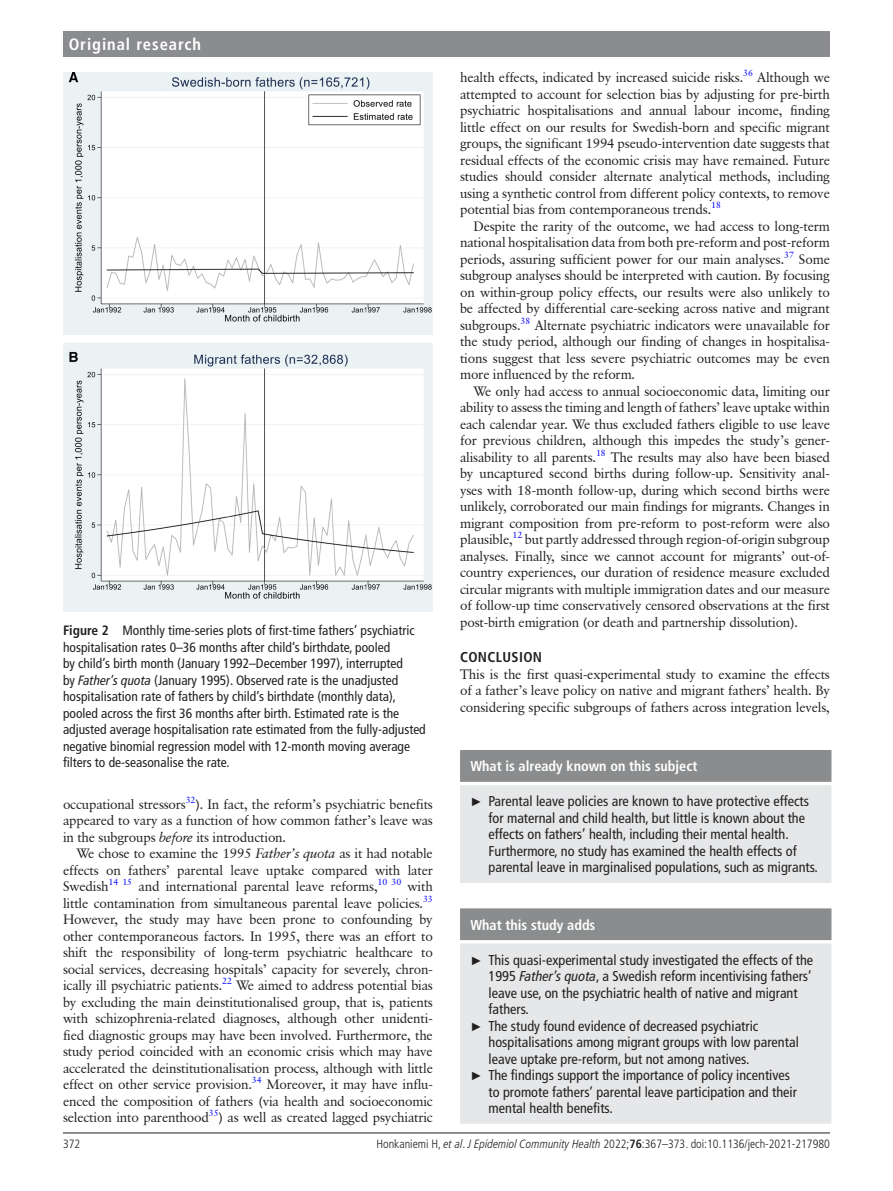
<style>
.page{position:relative;width:893px;height:1191px;background:#fff}
.page>*{position:absolute;margin:0;border:0;box-sizing:border-box;transform-origin:0 0}
.t1{font:700 condensed 16.5px "Frutiger LT Pro";letter-spacing:.055em;color:#fff}
.t2{font:condensed 14.25px/16.5px "Frutiger LT Pro";color:#231f20}
.t3{font:700 condensed 14.25px "Frutiger LT Pro";color:#fff}
.t4{font:700 condensed 14.25px "Frutiger LT Pro";letter-spacing:.025em;color:#231f20}
.t5{font:13.5px/16.5px "Classical Garamond BT";letter-spacing:-.015em;color:#231f20;text-align:justify}
.t6{font:condensed 13.5px/16.5px "Frutiger LT Pro";color:#231f20}
.t7{font:300 condensed 12px "Frutiger LT Pro";color:#231f20}
.t8{font:9px "Classical Garamond BT";color:#00f}
.s1{font-weight:700}
.s2{font-style:italic}
.s3{font-family:"Arial";font-stretch:normal;font-size:12px}
</style>
<div class="page">
<hr style="left:63px;top:1132px;width:767px;height:1px;background:#231f20">
<div style="left:63px;top:31px;width:767px;height:25px;background:#8a8c8f"></div>
<img style="left:63px;top:72px;width:370px;height:539px">
<div style="left:461px;top:751px;width:370px;height:30px;background:#8a8c8e"></div>
<div style="left:460px;top:750px;width:371px;height:32px;border:2px solid #8a8c8e"></div>
<div style="left:461px;top:786px;width:370px;height:96px;background:#e6e7e8"></div>
<div style="left:460px;top:785px;width:371px;height:98px;border:2px solid #e6e7e8"></div>
<div style="left:461px;top:909px;width:370px;height:30px;background:#8a8c8e"></div>
<div style="left:460px;top:908px;width:371px;height:32px;border:2px solid #8a8c8e"></div>
<div style="left:461px;top:944px;width:370px;height:179px;background:#e6e7e8"></div>
<div style="left:460px;top:943px;width:371px;height:180px;border:2px solid #e6e7e8"></div>
<p class="t1" style="left:69px;top:34px;width:134px">Original research</p>
<p class="t6" style="left:63px;top:622px;width:364px"><span class="s1">Figure 2</span> Monthly time-series plots of first-time fathers’ psychiatric hospitalisation rates 0–36 months after child’s birthdate, pooled<br>by child’s birth month (January 1992–December 1997), interrupted<br>by <span class="s2">Father’s quota</span> (January 1995). Observed rate is the unadjusted hospitalisation rate of fathers by child’s birthdate (monthly data), pooled across the first 36 months after birth. Estimated rate is the adjusted average hospitalisation rate estimated from the fully-adjusted negative binomial regression model with 12-month moving average filters to de-seasonalise the rate.</p>
<p class="t5" style="left:63px;top:795px;width:124px">occupational stressors</p>
<p class="t8" style="left:186px;top:794px;width:11px">32</p>
<p class="t5" style="left:63px;top:795px;width:371px;text-indent:132px">). In fact, the reform’s psychiatric benefits appeared to vary as a function of how common father’s leave was in the subgroups <span class="s2">before</span> its introduction.</p>
<p class="t5" style="left:63px;top:845px;width:371px;text-indent:14px">We chose to examine the 1995 <span class="s2">Father’s quota</span> as it had notable effects on fathers’ parental leave uptake compared with later Swedish<sup>14</sup> <sup>15</sup> and international parental leave reforms,<sup>10</sup> <sup>30</sup> with little contamination from simultaneous parental leave policies.<sup>33<br></sup>However, the study may have been prone to confounding by other contemporaneous factors. In 1995, there was an effort to shift the responsibility of long-term psychiatric healthcare to social services, decreasing hospitals’ capacity for severely, chron&shy;ically ill psychiatric patients.<sup>22</sup> We aimed to address potential bias by excluding the main deinstitutionalised group, that is, patients with schizophrenia-related diagnoses, although other unidenti&shy;fied diagnostic groups may have been involved. Furthermore, the study period coincided with an economic crisis which may have accelerated the deinstitutionalisation process, although with little effect on other service provision.<sup>34</sup> Moreover, it may have influ&shy;enced the composition of fathers (via health and socioeconomic selection into parenthood<sup>35</sup>) as well as created lagged psychiatric</p>
<p class="t5" style="left:460px;top:69px;width:371px">health effects, indicated by increased suicide risks.<sup>36</sup> Although we attempted to account for selection bias by adjusting for pre-birth psychiatric hospitalisations and annual labour income, finding little effect on our results for Swedish-born and specific migrant groups, the significant 1994 pseudo-intervention date suggests that residual effects of the economic crisis may have remained. Future studies should consider alternate analytical methods, including using a synthetic control from different policy contexts, to remove potential bias from contemporaneous trends.<sup>18</sup></p>
<p class="t5" style="left:460px;top:218px;width:371px;text-indent:14px">Despite the rarity of the outcome, we had access to long-term national hospitalisation data from both pre-reform and post-reform periods, assuring sufficient power for our main analyses.<sup>37</sup> Some subgroup analyses should be interpreted with caution. By focusing on within-group policy effects, our results were also unlikely to be affected by differential care-seeking across native and migrant subgroups.<sup>38</sup> Alternate psychiatric indicators were unavailable for the study period, although our finding of changes in hospitalisa&shy;tions suggest that less severe psychiatric outcomes may be even more influenced by the reform.</p>
<p class="t5" style="left:460px;top:383px;width:371px;text-indent:14px">We only had access to annual socioeconomic data, limiting our ability to assess the timing and length of fathers’ leave uptake within each calendar year. We thus excluded fathers eligible to use leave for previous children, although this impedes the study’s gener&shy;alisability to all parents.<sup>18</sup> The results may also have been biased by uncaptured second births during follow-up. Sensitivity anal&shy;yses with 18-month follow-up, during which second births were unlikely, corroborated our main findings for migrants. Changes in migrant composition from pre-reform to post-reform were also plausible,<sup>12</sup> but partly addressed through region-of-origin subgroup analyses. Finally, since we cannot account for migrants’ out-of&shy;country experiences, our duration of residence measure excluded circular migrants with multiple immigration dates and our measure of follow-up time conservatively censored observations at the first post-birth emigration (or death and partnership dissolution).</p>
<p class="t4" style="left:460px;top:649px;width:84px">CONCLUSION</p>
<p class="t5" style="left:460px;top:665px;width:371px">This is the first quasi-experimental study to examine the effects of a father’s leave policy on native and migrant fathers’ health. By considering specific subgroups of fathers across integration levels,</p>
<p class="t3" style="left:471px;top:758px;width:228px">What is already known on this subject</p>
<p class="t2" style="left:489px;top:793px;width:331px;text-indent:-18px"><span class="s3">►</span> Parental leave policies are known to have protective effects for maternal and child health, but little is known about the effects on fathers’ health, including their mental health.<br>Furthermore, no study has examined the health effects of parental leave in marginalised populations, such as migrants.</p>
<p class="t3" style="left:471px;top:916px;width:126px">What this study adds</p>
<p class="t2" style="left:471px;top:951px;width:344px"><span class="s3">►</span> This quasi-experimental study investigated the effects of the</p>
<p class="t2" style="left:489px;top:968px;width:325px">1995 <span class="s2">Father’s quota</span>, a Swedish reform incentivising fathers’</p>
<p class="t2" style="left:489px;top:984px;width:311px">leave use, on the psychiatric health of native and migrant</p>
<p class="t2" style="left:489px;top:1001px;width:42px">fathers.</p>
<p class="t2" style="left:471px;top:1017px;width:289px"><span class="s3">►</span> The study found evidence of decreased psychiatric</p>
<p class="t2" style="left:489px;top:1034px;width:312px">hospitalisations among migrant groups with low parental</p>
<p class="t2" style="left:489px;top:1050px;width:262px">leave uptake pre-reform, but not among natives.</p>
<p class="t2" style="left:471px;top:1067px;width:321px"><span class="s3">►</span> The findings support the importance of policy incentives</p>
<p class="t2" style="left:489px;top:1083px;width:310px">to promote fathers’ parental leave participation and their</p>
<p class="t2" style="left:489px;top:1100px;width:126px">mental health benefits.</p>
<p class="t7" style="left:63px;top:1136px;width:19px">372</p>
<p class="t7" style="left:376px;top:1136px;width:455px">Honkaniemi H, <span class="s2">et al</span>. <span class="s2">J Epidemiol Community Health</span> 2022;<span class="s1">76</span>:367–373. doi:10.1136/jech-2021-217980</p>
</div>
